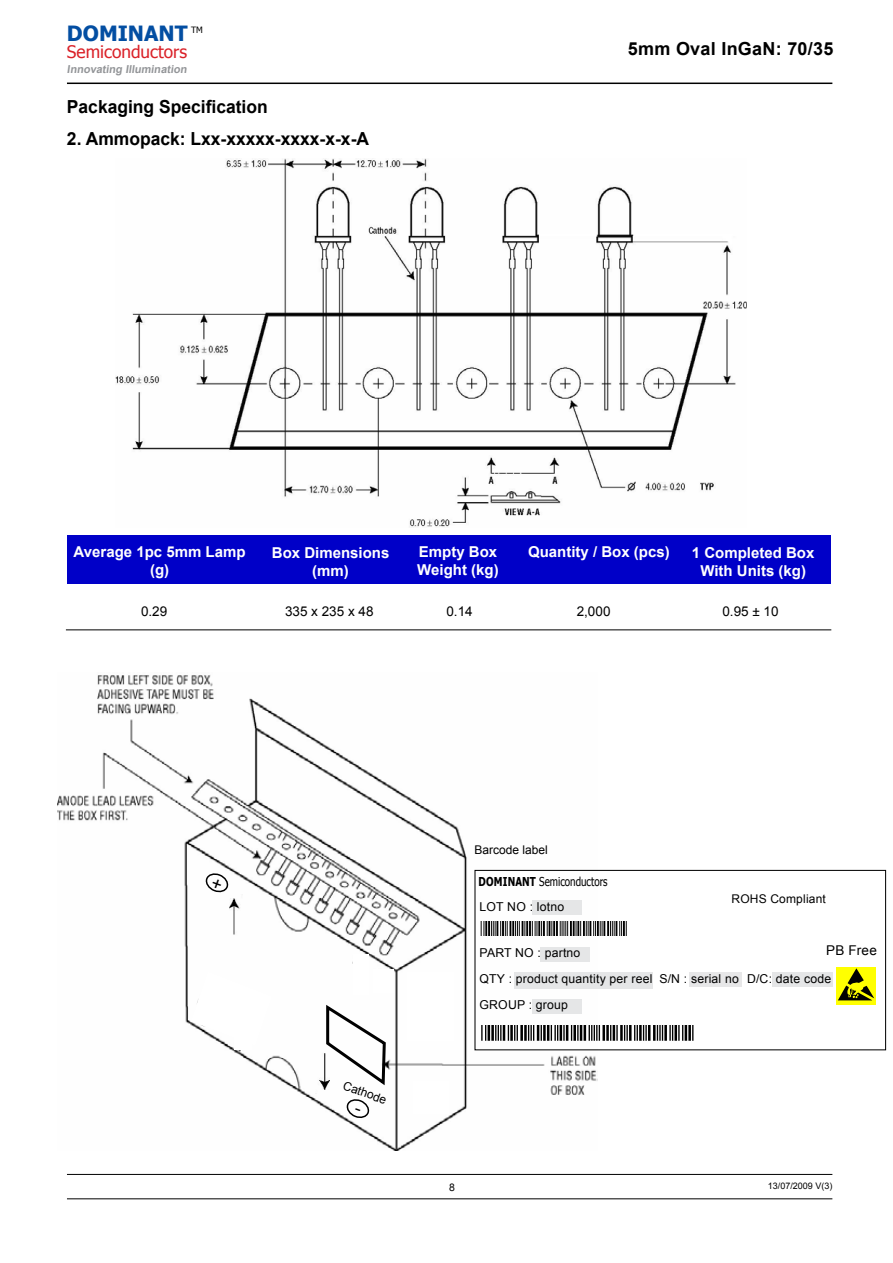
<style>
.page{position:relative;width:893px;height:1263px;background:#fff}
.page>*{position:absolute;margin:0;border:0;box-sizing:border-box;transform-origin:0 0}
.t1{font:700 21px "Tahoma";color:#034ea2}
.t2{font:700 18px "Arial";color:#000}
.t3{font:17.25px "Tahoma";color:#da2128}
.t4{font:700 15px/18px "Arial";color:#fff;text-align:center}
.t5{font:13.5px "Arial";color:#000}
.t6{font:12.3px "Arial";letter-spacing:.015em;color:#000}
.t7{font:12.3px "Tahoma";color:#000;scale:.8 1}
.t8{font:12px "Arial";letter-spacing:.015em;color:#000}
.t9{font:700 10.95px "Arial";color:#939598}
.t10{font:10.5px "Arial";color:#000}
.t11{font:9px "Arial";color:#000}
.t12{font:8.7px "Tahoma";color:#000}
.s1{font-weight:700}
</style>
<div class="page">
<img style="left:57px;top:675px;width:541px;height:476px">
<hr style="left:67px;top:1174px;width:765px;height:1px;background:#000">
<hr style="left:67px;top:1198px;width:765px;height:1px;background:#000">
<hr style="left:67px;top:83px;width:765px;height:1px;background:#000">
<img style="left:116px;top:159px;width:630px;height:368px">
<div style="left:67px;top:536px;width:764px;height:48px;background:#0000c8"></div>
<hr style="left:66px;top:629px;width:765px;height:1px;background:#000">
<div style="left:407px;top:973px;width:46px;height:68px;background:#fff"></div>
<div style="left:414px;top:1081px;width:35px;height:33px;background:#fff"></div>
<svg style="left:191px;top:971px;width:81px;height:75px"></svg>
<div style="left:373px;top:969px;width:21px;height:24px;background:#fff"></div>
<div style="left:353px;top:954px;width:16px;height:40px;background:#fff"></div>
<div style="left:235px;top:1020px;width:17px;height:30px;background:#fff"></div>
<img style="left:315px;top:1045px;width:17px;height:48px">
<svg style="left:324px;top:1003px;width:63px;height:85px"></svg>
<div style="left:772px;top:972px;width:61px;height:14px;background:#e5e6e7"></div>
<div style="left:689px;top:972px;width:52px;height:14px;background:#e7e7e8"></div>
<div style="left:532px;top:999px;width:50px;height:15px;background:#e5e6e7"></div>
<div style="left:514px;top:972px;width:138px;height:16px;background:#e5e6e7"></div>
<div style="left:540px;top:947px;width:50px;height:14px;background:#e5e6e7"></div>
<div style="left:532px;top:900px;width:50px;height:14px;background:#e5e6e7"></div>
<div style="left:474px;top:870px;width:412px;height:180px;border:1px solid #000"></div>
<div style="left:837px;top:967px;width:39px;height:38px;background:linear-gradient(to right,#ff0,#ff0)"></div>
<svg style="left:838px;top:968px;width:36px;height:32px"></svg>
<svg style="left:481px;top:921px;width:146px;height:15px;background:#717171"></svg>
<svg style="left:481px;top:1026px;width:212px;height:15px"></svg>
<img style="left:225px;top:894px;width:18px;height:46px">
<svg style="left:344px;top:1097px;width:27px;height:21px"></svg>
<svg style="left:203px;top:871px;width:27px;height:22px"></svg>
<h1 class="t1" style="left:67px;top:19px;width:122px">DOMINANT</h1>
<p class="t12" style="left:191px;top:24px;width:13px">TM</p>
<p class="t3" style="left:67px;top:40px;width:122px">Semiconductors</p>
<p class="t9" style="left:67px;top:62px;width:123px">Innovating Illumination</p>
<p class="t2" style="left:67px;top:95px;width:202px">Packaging Specification</p>
<p class="t2" style="left:67px;top:127px;width:304px">2. Ammopack: Lxx-xxxxx-xxxx-x-x-A</p>
<p class="t2" style="left:628px;top:37px;width:207px">5mm Oval InGaN: 70/35</p>
<p class="t4" style="left:74px;top:543px;width:174px">Average 1pc 5mm Lamp</p>
<p class="t4" style="left:528px;top:543px;width:143px">Quantity / Box (pcs)</p>
<p class="t4" style="left:150px;top:561px;width:21px">(g)</p>
<p class="t5" style="left:446px;top:603px;width:28px">0.14</p>
<p class="t5" style="left:577px;top:603px;width:35px">2,000</p>
<p class="t4" style="left:272px;top:544px;width:119px">Box Dimensions (mm)</p>
<p class="t4" style="left:417px;top:543px;width:83px;text-align:left">Empty Box<br>Weight (kg)</p>
<p class="t5" style="left:141px;top:603px;width:28px">0.29</p>
<p class="t5" style="left:285px;top:603px;width:90px">335 x 235 x 48</p>
<p class="t4" style="left:692px;top:544px;width:124px">1 Completed Box<br>With Units (kg)</p>
<p class="t5" style="left:722px;top:603px;width:58px">0.95 ± 10</p>
<p class="t8" style="left:474px;top:841px;width:75px">Barcode label</p>
<p class="t7" style="left:479px;top:873px;width:163px"><span class="s1">DOMINANT</span> Semiconductors</p>
<p class="t6" style="left:480px;top:898px;width:86px">LOT NO : lotno</p>
<p class="t6" style="left:480px;top:944px;width:102px">PART NO : partno</p>
<p class="t8" style="left:731px;top:891px;width:96px">ROHS Compliant</p>
<p class="t5" style="left:826px;top:942px;width:52px">PB Free</p>
<p class="t8" style="left:346px;top:1077px;width:47px;rotate:20deg">Cathode</p>
<p class="t6" style="left:480px;top:970px;width:174px">QTY : product quantity per reel</p>
<p class="t6" style="left:480px;top:997px;width:90px">GROUP : group</p>
<p class="t6" style="left:659px;top:970px;width:173px">S/N : serial no D/C: date code</p>
<p class="t10" style="left:449px;top:1180px;width:7px">8</p>
<p class="t11" style="left:768px;top:1180px;width:66px">13/07/2009 V(3)</p>
</div>
